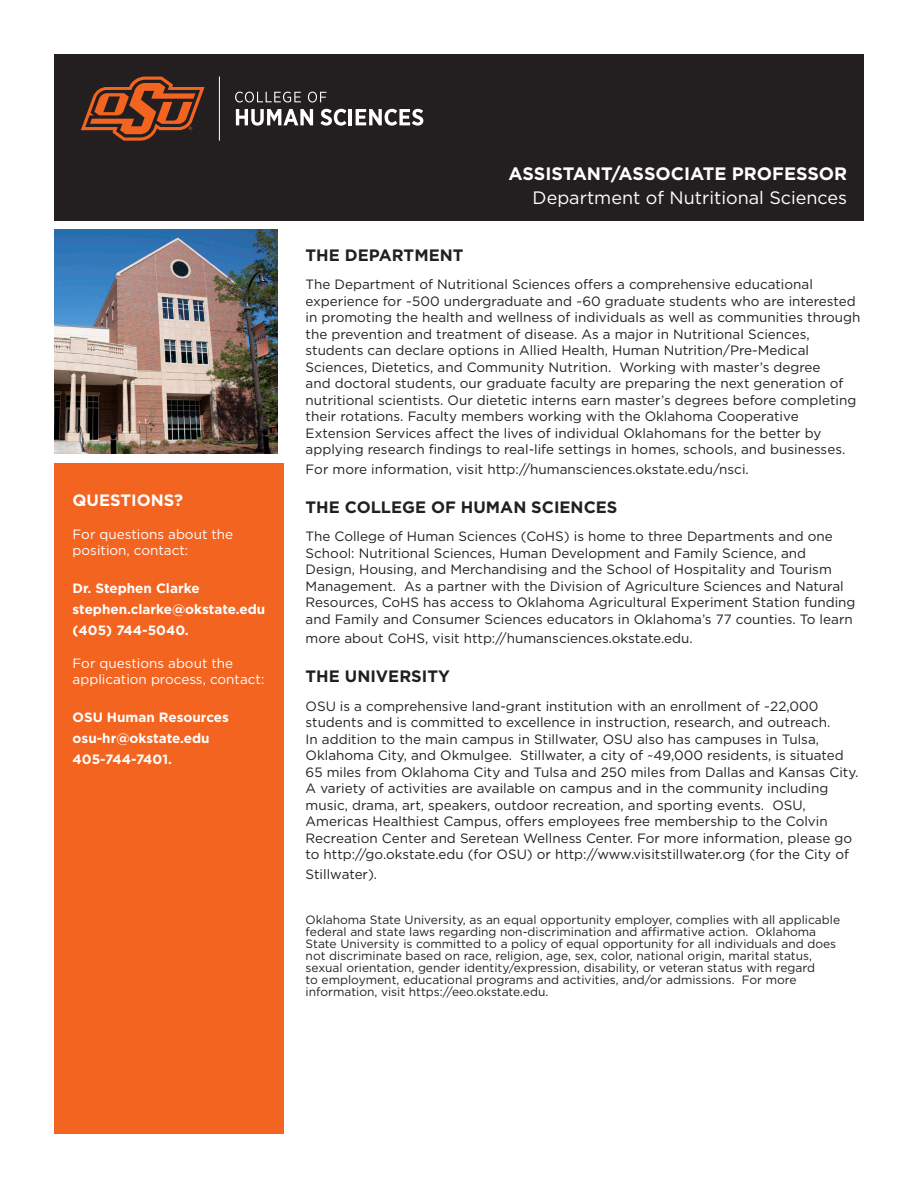
<style>
.page{position:relative;width:918px;height:1188px;background:#fff}
.page>*{position:absolute;margin:0;border:0;box-sizing:border-box;transform-origin:0 0}
.t1{font:18px "Gotham";color:#fff}
.t2{font:700 18px "Gotham";color:#fff}
.t3{font:700 16.5px "Gotham";color:#231f20}
.t4{font:700 16.5px "Gotham";color:#fff}
.t5{font:13.5px/16.5px "Gotham";color:#231f20}
.t6{font:700 13.5px "Gotham";color:#fff}
.t7{font:13.5px/16.5px "Gotham";color:#fff}
.t8{font:12px/12px "Gotham";color:#231f20}
</style>
<div class="page">
<div style="left:54px;top:463px;width:230px;height:671px;background:#f36421"></div>
<img style="left:54px;top:230px;width:224px;height:224px">
<div style="left:54px;top:54px;width:810px;height:166px;background:#231f20"></div>
<hr style="left:219px;top:77px;width:1px;height:64px;background:#fff">
<svg style="left:81px;top:77px;width:124px;height:64px"></svg>
<svg style="left:235px;top:92px;width:66px;height:11px"></svg>
<svg style="left:308px;top:92px;width:18px;height:11px"></svg>
<svg style="left:236px;top:109px;width:77px;height:17px"></svg>
<svg style="left:320px;top:109px;width:27px;height:17px"></svg>
<hr style="left:349px;top:109px;width:3px;height:16px;background:#fff">
<svg style="left:356px;top:109px;width:67px;height:17px"></svg>
<p class="t4" style="left:73px;top:489px;width:112px">QUESTIONS?</p>
<p class="t7" style="left:73px;top:525px;width:162px">For questions about the position, contact:</p>
<p class="t6" style="left:73px;top:579px;width:129px">Dr. Stephen Clarke</p>
<p class="t6" style="left:73px;top:600px;width:194px">stephen.clarke@okstate.edu</p>
<p class="t6" style="left:73px;top:621px;width:118px">(405) 744-5040.</p>
<p class="t7" style="left:73px;top:654px;width:193px">For questions about the application process, contact:</p>
<p class="t6" style="left:73px;top:708px;width:158px">OSU Human Resources</p>
<p class="t6" style="left:73px;top:729px;width:138px">osu-hr@okstate.edu</p>
<p class="t6" style="left:73px;top:750px;width:101px">405-744-7401.</p>
<p class="t2" style="left:509px;top:161px;width:340px">ASSISTANT/ASSOCIATE PROFESSOR</p>
<p class="t1" style="left:533px;top:186px;width:316px">Department of Nutritional Sciences</p>
<p class="t3" style="left:306px;top:244px;width:159px">THE DEPARTMENT</p>
<p class="t5" style="left:306px;top:276px;width:556px">The Department of Nutritional Sciences offers a comprehensive educational experience for ~500 undergraduate and ~60 graduate students who are interested in promoting the health and wellness of individuals as well as communities through the prevention and treatment of disease. As a major in Nutritional Sciences, students can declare options in Allied Health, Human Nutrition/Pre-Medical Sciences, Dietetics, and Community Nutrition. Working with master’s degree<br>and doctoral students, our graduate faculty are preparing the next generation of nutritional scientists. Our dietetic interns earn master’s degrees before completing their rotations. Faculty members working with the Oklahoma Cooperative Extension Services affect the lives of individual Oklahomans for the better by applying research findings to real-life settings in homes, schools, and businesses.</p>
<p class="t5" style="left:306px;top:460px;width:445px">For more information, visit http://humansciences.okstate.edu/nsci.</p>
<p class="t3" style="left:306px;top:496px;width:313px">THE COLLEGE OF HUMAN SCIENCES</p>
<p class="t5" style="left:306px;top:528px;width:551px">The College of Human Sciences (CoHS) is home to three Departments and one School: Nutritional Sciences, Human Development and Family Science, and Design, Housing, and Merchandising and the School of Hospitality and Tourism Management. As a partner with the Division of Agriculture Sciences and Natural Resources, CoHS has access to Oklahoma Agricultural Experiment Station funding and Family and Consumer Sciences educators in Oklahoma’s 77 counties. To learn</p>
<p class="t5" style="left:306px;top:630px;width:389px">more about CoHS, visit http://humansciences.okstate.edu.</p>
<p class="t3" style="left:306px;top:665px;width:146px">THE UNIVERSITY</p>
<p class="t5" style="left:306px;top:697px;width:554px">OSU is a comprehensive land-grant institution with an enrollment of ~22,000 students and is committed to excellence in instruction, research, and outreach.<br>In addition to the main campus in Stillwater, OSU also has campuses in Tulsa, Oklahoma City, and Okmulgee. Stillwater, a city of ~49,000 residents, is situated 65 miles from Oklahoma City and Tulsa and 250 miles from Dallas and Kansas City.<br>A variety of activities are available on campus and in the community including music, drama, art, speakers, outdoor recreation, and sporting events. OSU, Americas Healthiest Campus, offers employees free membership to the Colvin Recreation Center and Seretean Wellness Center. For more information, please go to http://go.okstate.edu (for OSU) or http://www.visitstillwater.org (for the City of</p>
<p class="t5" style="left:306px;top:865px;width:73px">Stillwater).</p>
<p class="t8" style="left:306px;top:914px;width:536px">Oklahoma State University, as an equal opportunity employer, complies with all applicable federal and state laws regarding non-discrimination and affirmative action. Oklahoma State University is committed to a policy of equal opportunity for all individuals and does not discriminate based on race, religion, age, sex, color, national origin, marital status, sexual orientation, gender identity/expression, disability, or veteran status with regard<br>to employment, educational programs and activities, and/or admissions. For more information, visit https://eeo.okstate.edu.</p>
</div>
